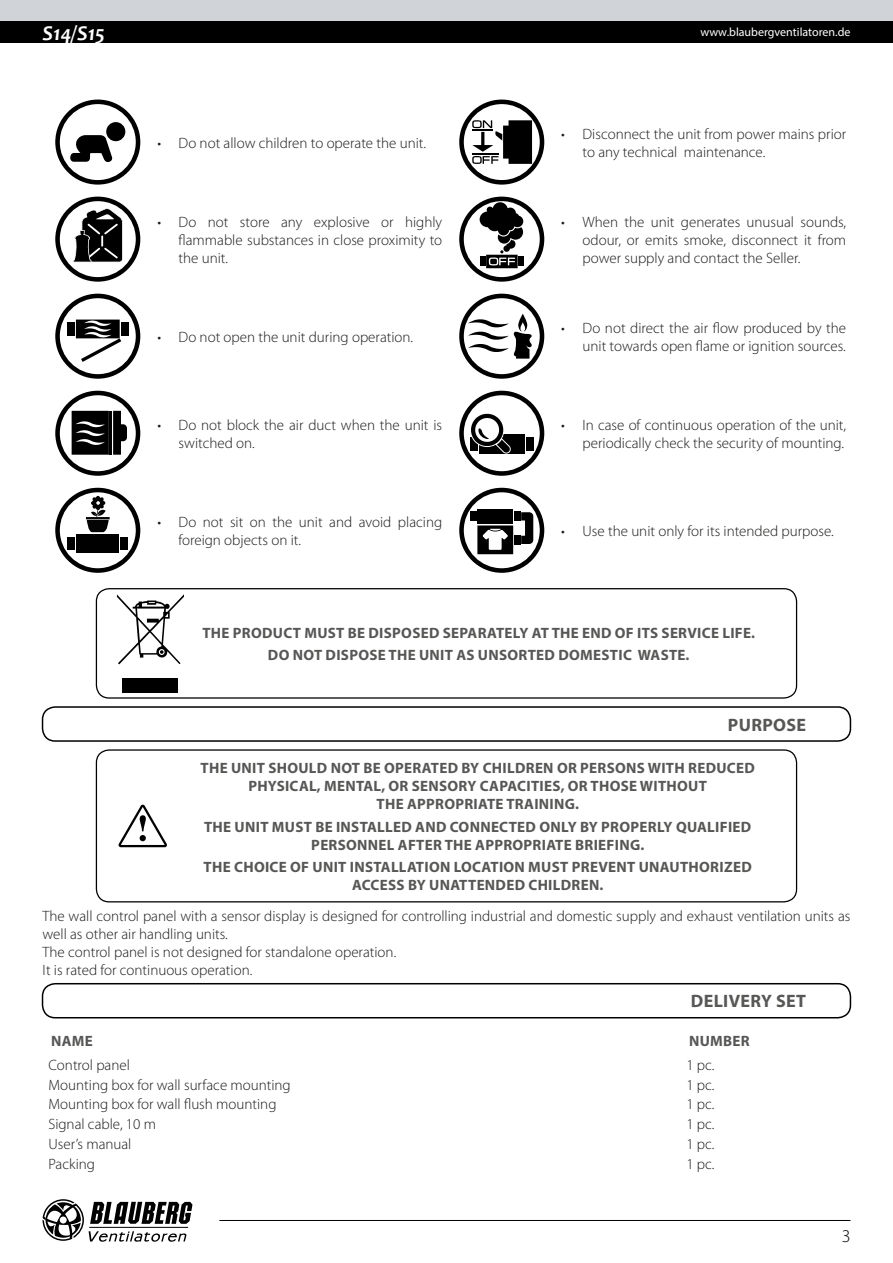
<style>
.page{position:relative;width:893px;height:1263px;background:#fff}
.page>*{position:absolute;margin:0;border:0;box-sizing:border-box;transform-origin:0 0}
.t1{font:italic 700 21px "Candara";color:#fff}
.t2{font:700 18px "Myriad Pro";letter-spacing:.02em;color:#575756}
.t3{font:300 18px "Myriad Pro";color:#000}
.t4{font:300 15px/18px "Myriad Pro";color:#1a1a19}
.t5{font:700 15px/18px "Myriad Pro";letter-spacing:.02em;color:#575756;text-align:center}
.t6{font:12px "Myriad Pro";color:#fff}
</style>
<div class="page">
<div style="left:0;top:0;width:893px;height:21px;background:#d0d3d7"></div>
<div style="left:0;top:21px;width:893px;height:22px;background:#000"></div>
<svg style="left:43px;top:1199px;width:149px;height:43px"></svg>
<hr style="left:219px;top:1220px;width:631px;height:1px;background:#000">
<svg style="left:55px;top:100px;width:85px;height:85px"></svg>
<div style="left:106px;top:122px;width:19px;height:19px;background:#000;border-radius:50%"></div>
<svg style="left:459px;top:100px;width:85px;height:85px"></svg>
<svg style="left:55px;top:197px;width:85px;height:85px"></svg>
<svg style="left:459px;top:197px;width:85px;height:85px"></svg>
<svg style="left:55px;top:294px;width:85px;height:85px"></svg>
<svg style="left:459px;top:294px;width:85px;height:85px"></svg>
<svg style="left:55px;top:391px;width:85px;height:85px"></svg>
<svg style="left:459px;top:391px;width:85px;height:85px"></svg>
<svg style="left:55px;top:488px;width:85px;height:85px"></svg>
<svg style="left:459px;top:488px;width:85px;height:85px"></svg>
<div style="left:96px;top:588px;width:701px;height:111px;border:1px solid #000;border-radius:13px"></div>
<svg style="left:117px;top:594px;width:67px;height:70px"></svg>
<div style="left:123px;top:678px;width:55px;height:14px;background:#000"></div>
<div style="left:42px;top:706px;width:809px;height:36px;border:2px solid #000;border-radius:13px"></div>
<div style="left:42px;top:983px;width:809px;height:35px;border:2px solid #000;border-radius:13px"></div>
<div style="left:96px;top:749px;width:701px;height:153px;border:1px solid #000;border-radius:13px"></div>
<svg style="left:118px;top:805px;width:49px;height:42px"></svg>
<h1 class="t1" style="left:43px;top:20px;width:64px">S14/S15</h1>
<p class="t6" style="left:700px;top:25px;width:152px">www.blaubergventilatoren.de</p>
<p class="t4" style="left:157px;top:134px;width:270px">• Do not allow children to operate the unit.</p>
<p class="t4" style="left:583px;top:125px;width:265px;text-indent:-21px">• Disconnect the unit from power mains prior to any technical maintenance.</p>
<p class="t4" style="left:179px;top:213px;width:265px;text-align:justify;text-indent:-21px">• Do not store any explosive or highly flammable substances in close proximity to the unit.</p>
<p class="t4" style="left:583px;top:213px;width:265px;text-align:justify;text-indent:-21px">• When the unit generates unusual sounds, odour, or emits smoke, disconnect it from power supply and contact the Seller.</p>
<p class="t4" style="left:157px;top:328px;width:257px">• Do not open the unit during operation.</p>
<p class="t4" style="left:561px;top:319px;width:286px;text-align:right">• Do not direct the air flow produced by the unit towards open flame or ignition sources.</p>
<p class="t4" style="left:179px;top:416px;width:265px;text-indent:-21px">• Do not block the air duct when the unit is switched on.</p>
<p class="t4" style="left:561px;top:416px;width:286px;text-align:right">• In case of continuous operation of the unit, periodically check the security of mounting.</p>
<p class="t4" style="left:179px;top:513px;width:265px;text-indent:-21px">• Do not sit on the unit and avoid placing foreign objects on it.</p>
<p class="t4" style="left:561px;top:522px;width:274px">• Use the unit only for its intended purpose.</p>
<p class="t5" style="left:202px;top:621px;width:554px;line-height:22.2px">THE PRODUCT MUST BE DISPOSED SEPARATELY AT THE END OF ITS SERVICE LIFE.<br>DO NOT DISPOSE THE UNIT AS UNSORTED DOMESTIC WASTE.</p>
<p class="t2" style="left:728px;top:713px;width:80px">PURPOSE</p>
<p class="t5" style="left:201px;top:759px;width:556px">THE UNIT SHOULD NOT BE OPERATED BY CHILDREN OR PERSONS WITH REDUCED<br>PHYSICAL, MENTAL, OR SENSORY CAPACITIES, OR THOSE WITHOUT<br>THE APPROPRIATE TRAINING.</p>
<p class="t5" style="left:204px;top:817px;width:549px">THE UNIT MUST BE INSTALLED AND CONNECTED ONLY BY PROPERLY QUALIFIED<br>PERSONNEL AFTER THE APPROPRIATE BRIEFING.</p>
<p class="t5" style="left:204px;top:857px;width:550px">THE CHOICE OF UNIT INSTALLATION LOCATION MUST PREVENT UNAUTHORIZED<br>ACCESS BY UNATTENDED CHILDREN.</p>
<p class="t4" style="left:43px;top:907px;width:809px">The wall control panel with a sensor display is designed for controlling industrial and domestic supply and exhaust ventilation units as well as other air handling units.<br>The control panel is not designed for standalone operation.<br>It is rated for continuous operation.</p>
<p class="t2" style="left:691px;top:990px;width:117px">DELIVERY SET</p>
<p class="t5" style="left:51px;top:1031px;width:43px">NAME</p>
<p class="t5" style="left:689px;top:1031px;width:62px">NUMBER</p>
<p class="t4" style="left:49px;top:1056px;width:83px">Control panel</p>
<p class="t4" style="left:686px;top:1056px;width:30px">1 pc.</p>
<p class="t4" style="left:49px;top:1076px;width:244px">Mounting box for wall surface mounting</p>
<p class="t4" style="left:686px;top:1076px;width:30px">1 pc.</p>
<p class="t4" style="left:49px;top:1095px;width:229px">Mounting box for wall flush mounting</p>
<p class="t4" style="left:686px;top:1095px;width:30px">1 pc.</p>
<p class="t4" style="left:49px;top:1115px;width:109px">Signal cable, 10 m</p>
<p class="t4" style="left:686px;top:1115px;width:30px">1 pc.</p>
<p class="t4" style="left:49px;top:1135px;width:84px">User’s manual</p>
<p class="t4" style="left:686px;top:1135px;width:30px">1 pc.</p>
<p class="t4" style="left:49px;top:1155px;width:48px">Packing</p>
<p class="t4" style="left:686px;top:1155px;width:30px">1 pc.</p>
<p class="t3" style="left:842px;top:1226px;width:10px">3</p>
</div>
